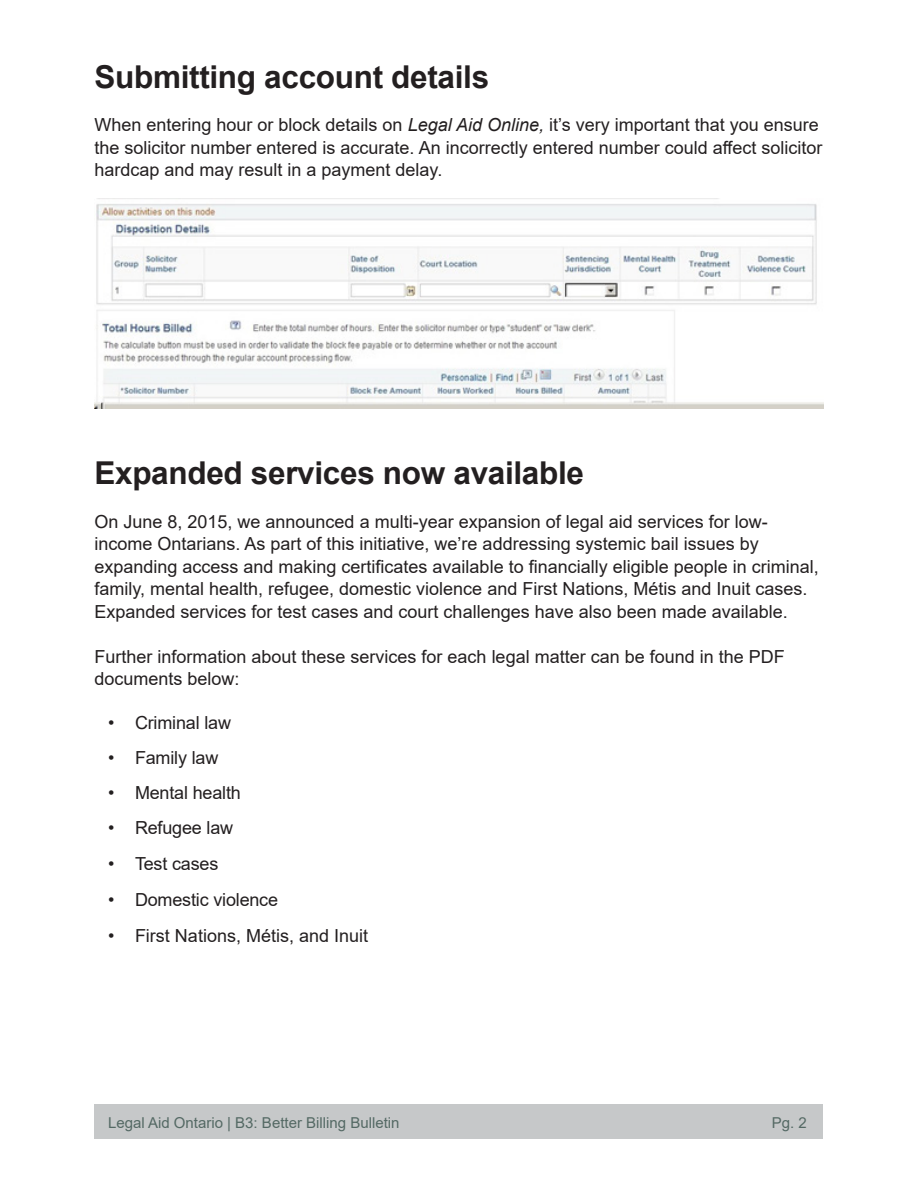
<style>
.page{position:relative;width:918px;height:1188px;background:#fff}
.page>*{position:absolute;margin:0;border:0;box-sizing:border-box;transform-origin:0 0}
.Heading_2{font:700 31.5px "Arial";letter-spacing:-.01em;color:#231f20}
.t1{font:18px/22.5px "Arial";color:#231f20}
.t2{font:15px "Arial";color:#546964}
.s1{font-style:italic}
</style>
<div class="page">
<div style="left:94px;top:1104px;width:730px;height:34px;background:#c6c8c9"></div>
<img style="left:94px;top:204px;width:730px;height:204px">
<h2 class="Heading_2" style="left:94px;top:54px;width:396px">Submitting account details</h2>
<p class="t1" style="left:94px;top:114px;width:729px">When entering hour or block details on <span class="s1">Legal Aid Online,</span> it’s very important that you ensure the solicitor number entered is accurate. An incorrectly entered number could affect solicitor hardcap and may result in a payment delay.</p>
<h2 class="Heading_2" style="left:94px;top:451px;width:491px">Expanded services now available</h2>
<p class="t1" style="left:94px;top:510px;width:726px">On June 8, 2015, we announced a multi-year expansion of legal aid services for low&shy;income Ontarians. As part of this initiative, we’re addressing systemic bail issues by expanding access and making certificates available to financially eligible people in criminal, family, mental health, refugee, domestic violence and First Nations, Métis and Inuit cases.<br>Expanded services for test cases and court challenges have also been made available.</p>
<p class="t1" style="left:94px;top:645px;width:692px">Further information about these services for each legal matter can be found in the PDF documents below:</p>
<p class="t1" style="left:108px;top:711px;width:125px">• Criminal law</p>
<p class="t1" style="left:108px;top:747px;width:112px">• Family law</p>
<p class="t1" style="left:108px;top:782px;width:134px">• Mental health</p>
<p class="t1" style="left:108px;top:817px;width:127px">• Refugee law</p>
<p class="t1" style="left:108px;top:852px;width:112px">• Test cases</p>
<p class="t1" style="left:108px;top:888px;width:172px">• Domestic violence</p>
<p class="t1" style="left:108px;top:924px;width:262px">• First Nations, Métis, and Inuit</p>
<p class="t2" style="left:108px;top:1112px;width:293px">Legal Aid Ontario | B3: Better Billing Bulletin</p>
<p class="t2" style="left:772px;top:1112px;width:37px">Pg. 2</p>
</div>
